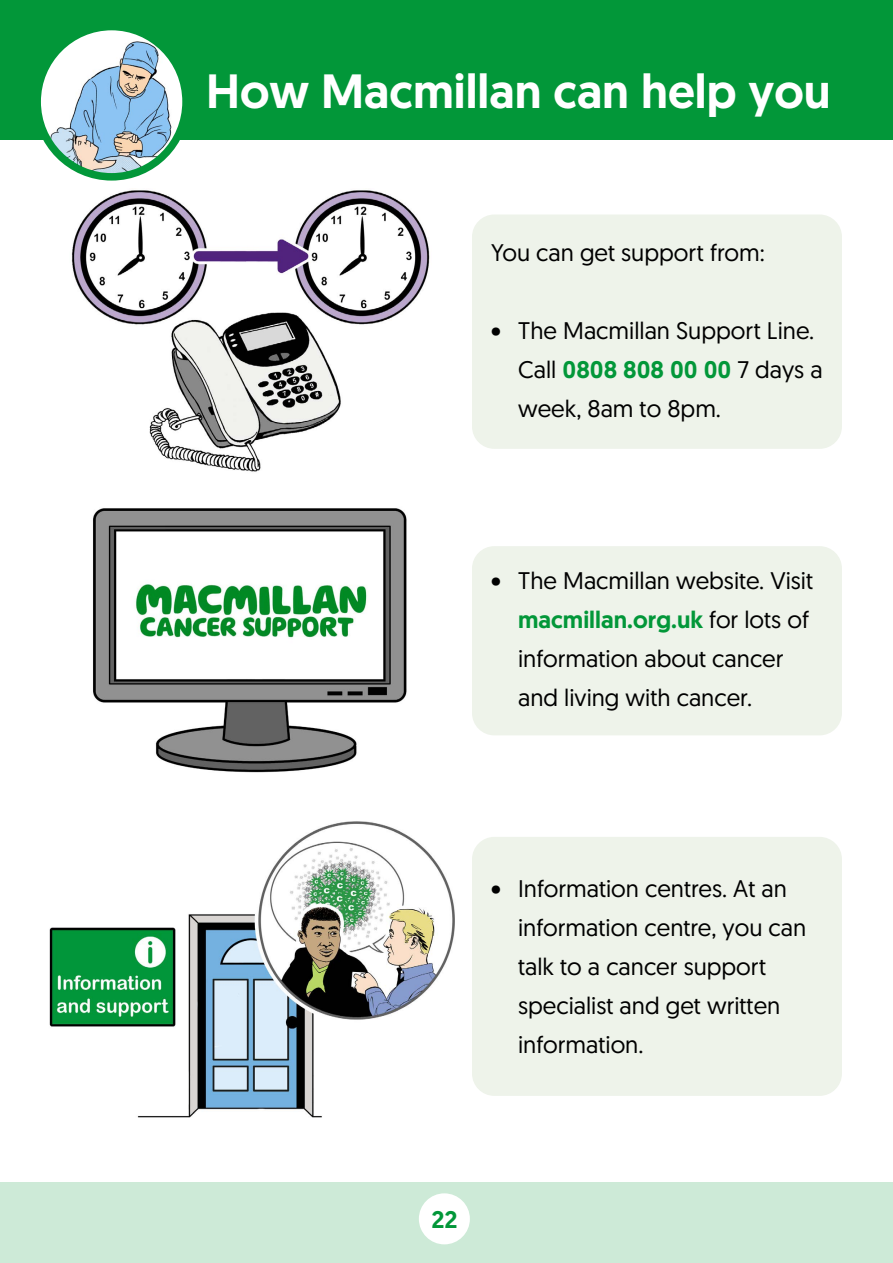
<style>
.page{position:relative;width:893px;height:1263px;background:#fff}
.page>*{position:absolute;margin:0;border:0;box-sizing:border-box;transform-origin:0 0}
.t1{font:500 48px "Geomanist";color:#fff}
.t2{font:24px/39px "Geomanist";color:#000}
.t3{font:500 24px "Geomanist";color:#029739}
.s1{font-weight:500;color:#029739}
</style>
<div class="page">
<div style="left:0;top:0;width:893px;height:140px;background:#029739"></div>
<div style="left:472px;top:214px;width:370px;height:235px;background:#eef3ea;border-radius:22px"></div>
<div style="left:472px;top:546px;width:370px;height:189px;background:#eef3ea;border-radius:22px"></div>
<img style="left:93px;top:508px;width:314px;height:265px">
<img style="left:72px;top:190px;width:358px;height:282px">
<svg style="left:37px;top:27px;width:149px;height:150px"></svg>
<img style="left:42px;top:41px;width:139px;height:131px">
<div style="left:33px;top:23px;width:157px;height:158px;border:8px solid #029739;border-radius:50%"></div>
<div style="left:472px;top:837px;width:370px;height:259px;background:#eef3ea;border-radius:22px"></div>
<img style="left:49px;top:821px;width:406px;height:297px">
<div style="left:0;top:1182px;width:893px;height:81px;background:#cdead7"></div>
<div style="left:419px;top:1193px;width:51px;height:51px;background:#fff;border-radius:50%"></div>
<p class="t1" style="left:206px;top:59px;width:626px">How Macmillan can help you</p>
<p class="t2" style="left:491px;top:233px;width:275px">You can get support from:</p>
<p class="t2" style="left:518px;top:311px;width:306px;text-indent:-27px">• The Macmillan Support Line.<br>Call <span class="s1">0808 808 00 00</span> 7 days a week, 8am to 8pm.</p>
<p class="t2" style="left:518px;top:560px;width:297px;text-indent:-27px">• The Macmillan website. Visit <span class="s1">macmillan.org.uk</span> for lots of information about cancer and living with cancer.</p>
<p class="t2" style="left:518px;top:869px;width:290px;text-indent:-27px">• Information centres. At an information centre, you can talk to a cancer support specialist and get written information.</p>
<p class="t3" style="left:431px;top:1203px;width:27px">22</p>
</div>
